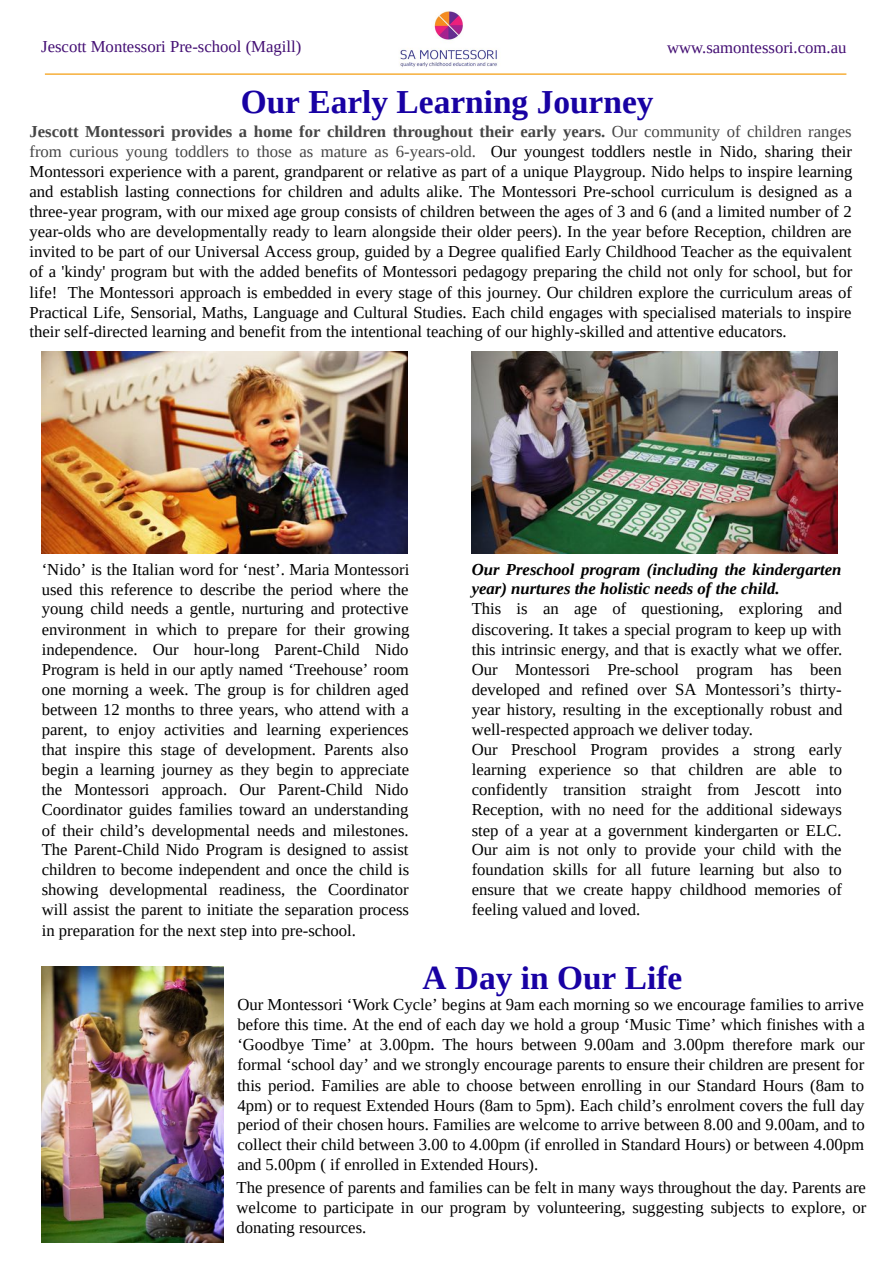
<style>
.page{position:relative;width:891px;height:1262px;background:#fff}
.page>*{position:absolute;margin:0;border:0;box-sizing:border-box;transform-origin:0 0}
.t1{font:700 33.45px "Tinos";color:#1801a3}
.t2{font:16.65px/20px "Tinos";color:#000;text-align:justify}
.t3{font:italic 700 16.65px/19px "Tinos";color:#000}
.t4{font:16.65px "Tinos";color:#430e73}
.s1{font-weight:700;color:#464646}
.s2{color:#464646}
</style>
<div class="page">
<hr style="left:45px;top:73px;width:801px;height:2px;background:#f5a623">
<img style="left:42px;top:351px;width:366px;height:202px">
<img style="left:471px;top:351px;width:366px;height:202px">
<img style="left:400px;top:11px;width:97px;height:56px">
<img style="left:42px;top:967px;width:181px;height:275px">
<p class="t4" style="left:41px;top:37px;width:262px">Jescott Montessori Pre-school (Magill)</p>
<p class="t4" style="left:667px;top:38px;width:181px">www.samontessori.com.au</p>
<h1 class="t1" style="left:241px;top:84px;width:414px">Our Early Learning Journey</h1>
<p class="t2" style="left:30px;top:121px;width:824px"><span class="s1">Jescott Montessori provides a home for children throughout their early years.</span> <span class="s2">Our community of children ranges from curious young toddlers to those as mature as 6-years-old.</span> Our youngest toddlers nestle in Nido, sharing their Montessori experience with a parent, grandparent or relative as part of a unique Playgroup. Nido helps to inspire learning and establish lasting connections for children and adults alike. The Montessori Pre-school curriculum is designed as a three-year program, with our mixed age group consists of children between the ages of 3 and 6 (and a limited number of 2 year-olds who are developmentally ready to learn alongside their older peers). In the year before Reception, children are invited to be part of our Universal Access group, guided by a Degree qualified Early Childhood Teacher as the equivalent of a 'kindy' program but with the added benefits of Montessori pedagogy preparing the child not only for school, but for life! The Montessori approach is embedded in every stage of this journey. Our children explore the curriculum areas of Practical Life, Sensorial, Maths, Language and Cultural Studies. Each child engages with specialised materials to inspire their self-directed learning and benefit from the intentional teaching of our highly-skilled and attentive educators.</p>
<p class="t2" style="left:42px;top:559px;width:369px">‘Nido’ is the Italian word for ‘nest’. Maria Montessori used this reference to describe the period where the young child needs a gentle, nurturing and protective environment in which to prepare for their growing independence. Our hour-long Parent-Child Nido Program is held in our aptly named ‘Treehouse’ room one morning a week. The group is for children aged between 12 months to three years, who attend with a parent, to enjoy activities and learning experiences that inspire this stage of development. Parents also begin a learning journey as they begin to appreciate the Montessori approach. Our Parent-Child Nido Coordinator guides families toward an understanding of their child’s developmental needs and milestones.<br>The Parent-Child Nido Program is designed to assist children to become independent and once the child is showing developmental readiness, the Coordinator will assist the parent to initiate the separation process in preparation for the next step into pre-school.</p>
<p class="t3" style="left:472px;top:560px;width:371px">Our Preschool program (including the kindergarten year) nurtures the holistic needs of the child.</p>
<p class="t2" style="left:472px;top:598px;width:372px;text-align:left">This is an age of questioning, exploring and discovering. It takes a special program to keep up with this intrinsic energy, and that is exactly what we offer.<br>Our Montessori Pre-school program has been developed and refined over SA Montessori’s thirty&shy;year history, resulting in the exceptionally robust and well-respected approach we deliver today.<br>Our Preschool Program provides a strong early learning experience so that children are able to confidently transition straight from Jescott into Reception, with no need for the additional sideways step of a year at a government kindergarten or ELC.<br>Our aim is not only to provide your child with the foundation skills for all future learning but also to ensure that we create happy childhood memories of feeling valued and loved.</p>
<h1 class="t1" style="left:423px;top:959px;width:261px">A Day in Our Life</h1>
<p class="t2" style="left:237px;top:994px;width:629px">Our Montessori ‘Work Cycle’ begins at 9am each morning so we encourage families to arrive before this time. At the end of each day we hold a group ‘Music Time’ which finishes with a ‘Goodbye Time’ at 3.00pm. The hours between 9.00am and 3.00pm therefore mark our formal ‘school day’ and we strongly encourage parents to ensure their children are present for this period. Families are able to choose between enrolling in our Standard Hours (8am to 4pm) or to request Extended Hours (8am to 5pm). Each child’s enrolment covers the full day period of their chosen hours. Families are welcome to arrive between 8.00 and 9.00am, and to collect their child between 3.00 to 4.00pm (if enrolled in Standard Hours) or between 4.00pm and 5.00pm ( if enrolled in Extended Hours).</p>
<p class="t2" style="left:237px;top:1176px;width:631px">The presence of parents and families can be felt in many ways throughout the day. Parents are welcome to participate in our program by volunteering, suggesting subjects to explore, or donating resources.</p>
</div>
